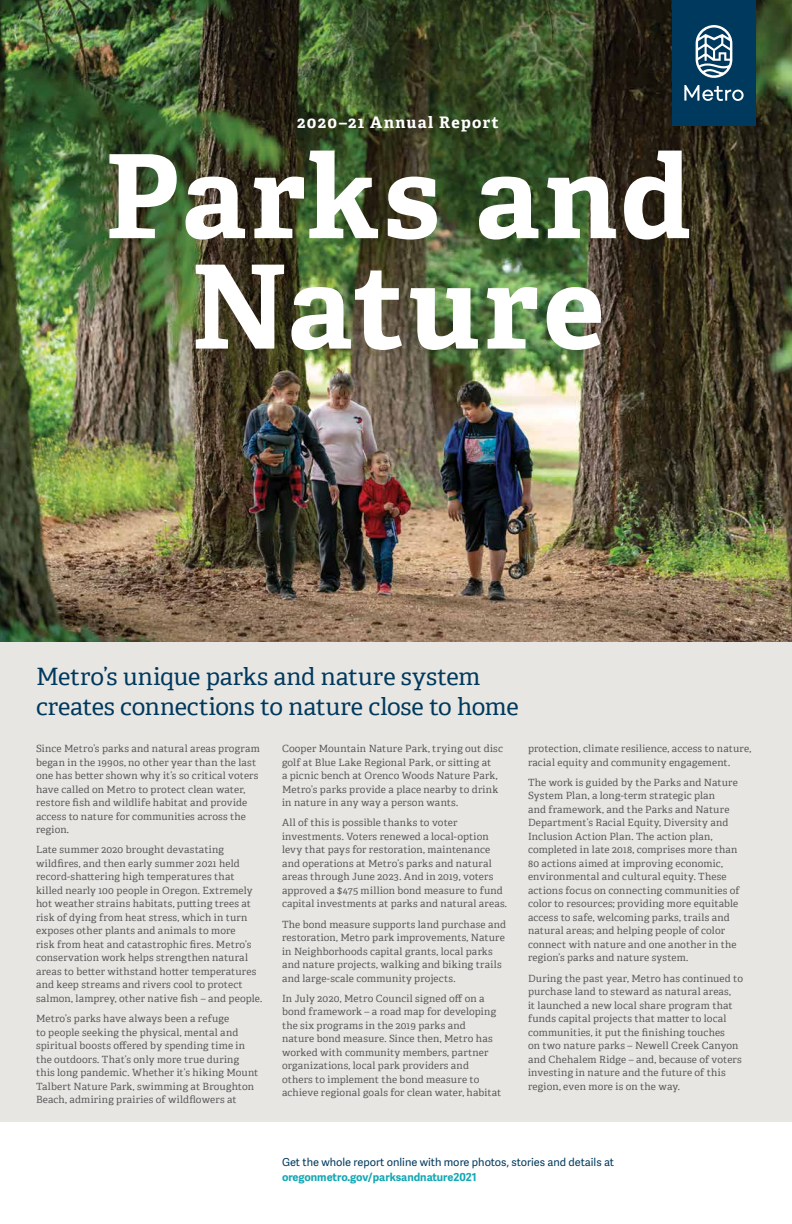
<style>
.page{position:relative;width:792px;height:1224px;background:#e8e6e2}
.page>*{position:absolute;margin:0;border:0;box-sizing:border-box;transform-origin:0 0}
.t1{font:700 116px/110.4px "Adelle PE";letter-spacing:.025em;color:#fff;text-align:center}
.t2{font:24px/30px "Adelle PE";letter-spacing:-.01em;color:#00395e}
.t3{font:700 16px "Adelle PE";letter-spacing:.085em;color:#fff}
.t4{font:11px "Adelle Sans";color:#00395e}
.t5{font:700 11px "Adelle Sans";color:#13a8b5}
.t6{font:10px/13.5px "Adelle PE";letter-spacing:.015em;color:#58595b}
</style>
<div class="page">
<img style="left:0;top:0;width:792px;height:642px">
<div style="left:672px;top:0;width:84px;height:126px;background:#00395e"></div>
<svg style="left:684px;top:85px;width:60px;height:16px"></svg>
<svg style="left:696px;top:25px;width:36px;height:53px"></svg>
<div style="left:0;top:1122px;width:792px;height:102px;background:#fff"></div>
<h3 class="t3" style="left:297px;top:110px;width:203px">2020–21 Annual Report</h3>
<h1 class="t1" style="left:105px;top:137px;width:587px">Parks and<br>Nature</h1>
<h2 class="t2" style="left:36px;top:660px;width:484px">Metro’s unique parks and nature system creates connections to nature close to home</h2>
<p class="t6" style="left:36px;top:741px;width:225px">Since Metro’s parks and natural areas program began in the 1990s, no other year than the last one has better shown why it’s so critical voters have called on Metro to protect clean water, restore fish and wildlife habitat and provide access to nature for communities across the region.</p>
<p class="t6" style="left:36px;top:843px;width:228px">Late summer 2020 brought devastating wildfires, and then early summer 2021 held record-shattering high temperatures that killed nearly 100 people in Oregon. Extremely hot weather strains habitats, putting trees at risk of dying from heat stress, which in turn exposes other plants and animals to more<br>risk from heat and catastrophic fires. Metro’s conservation work helps strengthen natural areas to better withstand hotter temperatures and keep streams and rivers cool to protect salmon, lamprey, other native fish – and people.</p>
<p class="t6" style="left:36px;top:1011px;width:224px">Metro’s parks have always been a refuge<br>to people seeking the physical, mental and spiritual boosts offered by spending time in the outdoors. That’s only more true during this long pandemic. Whether it’s hiking Mount Talbert Nature Park, swimming at Broughton Beach, admiring prairies of wildflowers at</p>
<p class="t6" style="left:282px;top:741px;width:222px">Cooper Mountain Nature Park, trying out disc golf at Blue Lake Regional Park, or sitting at<br>a picnic bench at Orenco Woods Nature Park, Metro’s parks provide a place nearby to drink in nature in any way a person wants.</p>
<p class="t6" style="left:282px;top:816px;width:227px">All of this is possible thanks to voter investments. Voters renewed a local-option levy that pays for restoration, maintenance and operations at Metro’s parks and natural areas through June 2023. And in 2019, voters approved a $475 million bond measure to fund capital investments at parks and natural areas.</p>
<p class="t6" style="left:282px;top:917px;width:226px">The bond measure supports land purchase and restoration, Metro park improvements, Nature in Neighborhoods capital grants, local parks and nature projects, walking and biking trails and large-scale community projects.</p>
<p class="t6" style="left:282px;top:991px;width:221px">In July 2020, Metro Council signed off on a bond framework – a road map for developing the six programs in the 2019 parks and<br>nature bond measure. Since then, Metro has worked with community members, partner organizations, local park providers and others to implement the bond measure to achieve regional goals for clean water, habitat</p>
<p class="t6" style="left:528px;top:741px;width:225px">protection, climate resilience, access to nature, racial equity and community engagement.</p>
<p class="t6" style="left:528px;top:775px;width:213px">The work is guided by the Parks and Nature System Plan, a long-term strategic plan<br>and framework, and the Parks and Nature Department’s Racial Equity, Diversity and Inclusion Action Plan. The action plan, completed in late 2018, comprises more than 80 actions aimed at improving economic, environmental and cultural equity. These actions focus on connecting communities of color to resources; providing more equitable access to safe, welcoming parks, trails and natural areas; and helping people of color connect with nature and one another in the region’s parks and nature system.</p>
<p class="t6" style="left:528px;top:971px;width:217px">During the past year, Metro has continued to purchase land to steward as natural areas,<br>it launched a new local share program that funds capital projects that matter to local communities, it put the finishing touches<br>on two nature parks – Newell Creek Canyon and Chehalem Ridge – and, because of voters investing in nature and the future of this region, even more is on the way.</p>
<p class="t4" style="left:282px;top:1155px;width:334px">Get the whole report online with more photos, stories and details at</p>
<p class="t5" style="left:282px;top:1169px;width:196px">oregonmetro.gov/parksandnature2021</p>
</div>
